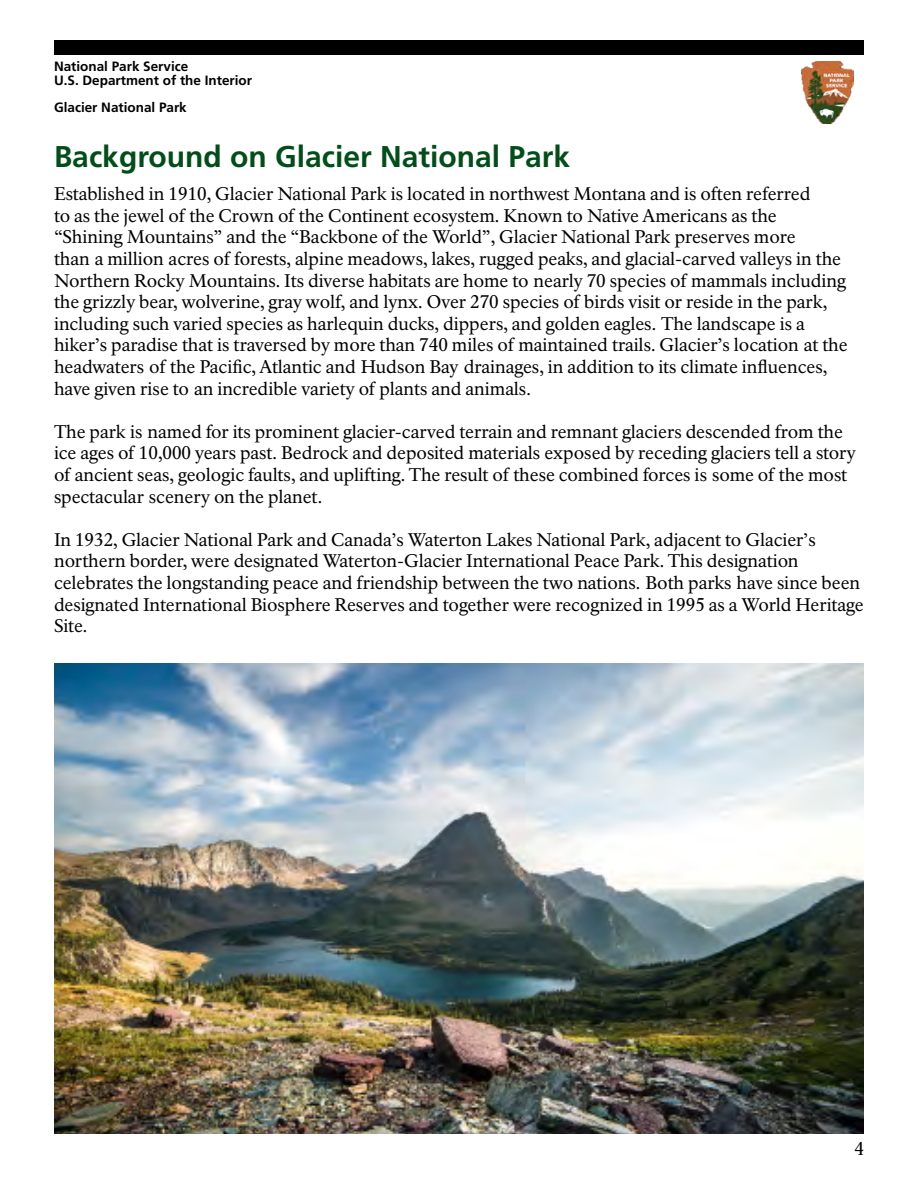
<style>
.page{position:relative;width:918px;height:1188px;background:#fff}
.page>*{position:absolute;margin:0;border:0;box-sizing:border-box;transform-origin:0 0}
.Section_Header{font:700 30px "Frutiger LT Std";color:#014e19}
.t1{font:18px/21.6px "NPS Rawlinson OT";letter-spacing:-.005em;color:#000}
.t2{font:700 13.5px/13.5px "Frutiger LT Std";color:#000}
</style>
<div class="page">
<div style="left:54px;top:40px;width:810px;height:16px;background:#000"></div>
<img style="left:802px;top:61px;width:52px;height:62px">
<img style="left:54px;top:664px;width:810px;height:470px">
<p class="t2" style="left:54px;top:60px;width:200px">National Park Service<br>U.S. Department of the Interior</p>
<p class="t2" style="left:54px;top:100px;width:134px">Glacier National Park</p>
<p class="Section_Header" style="left:54px;top:138px;width:518px">Background on Glacier National Park</p>
<p class="t1" style="left:54px;top:183px;width:795px">Established in 1910, Glacier National Park is located in northwest Montana and is often referred<br>to as the jewel of the Crown of the Continent ecosystem. Known to Native Americans as the “Shining Mountains” and the “Backbone of the World”, Glacier National Park preserves more<br>than a million acres of forests, alpine meadows, lakes, rugged peaks, and glacial-carved valleys in the Northern Rocky Mountains. Its diverse habitats are home to nearly 70 species of mammals including the grizzly bear, wolverine, gray wolf, and lynx. Over 270 species of birds visit or reside in the park, including such varied species as harlequin ducks, dippers, and golden eagles. The landscape is a hiker’s paradise that is traversed by more than 740 miles of maintained trails. Glacier’s location at the headwaters of the Pacific, Atlantic and Hudson Bay drainages, in addition to its climate influences, have given rise to an incredible variety of plants and animals.</p>
<p class="t1" style="left:54px;top:421px;width:804px">The park is named for its prominent glacier-carved terrain and remnant glaciers descended from the ice ages of 10,000 years past. Bedrock and deposited materials exposed by receding glaciers tell a story of ancient seas, geologic faults, and uplifting. The result of these combined forces is some of the most spectacular scenery on the planet.</p>
<p class="t1" style="left:54px;top:529px;width:811px">In 1932, Glacier National Park and Canada’s Waterton Lakes National Park, adjacent to Glacier’s northern border, were designated Waterton-Glacier International Peace Park. This designation celebrates the longstanding peace and friendship between the two nations. Both parks have since been designated International Biosphere Reserves and together were recognized in 1995 as a World Heritage Site.</p>
<p class="t1" style="left:854px;top:1138px;width:11px">4</p>
</div>
